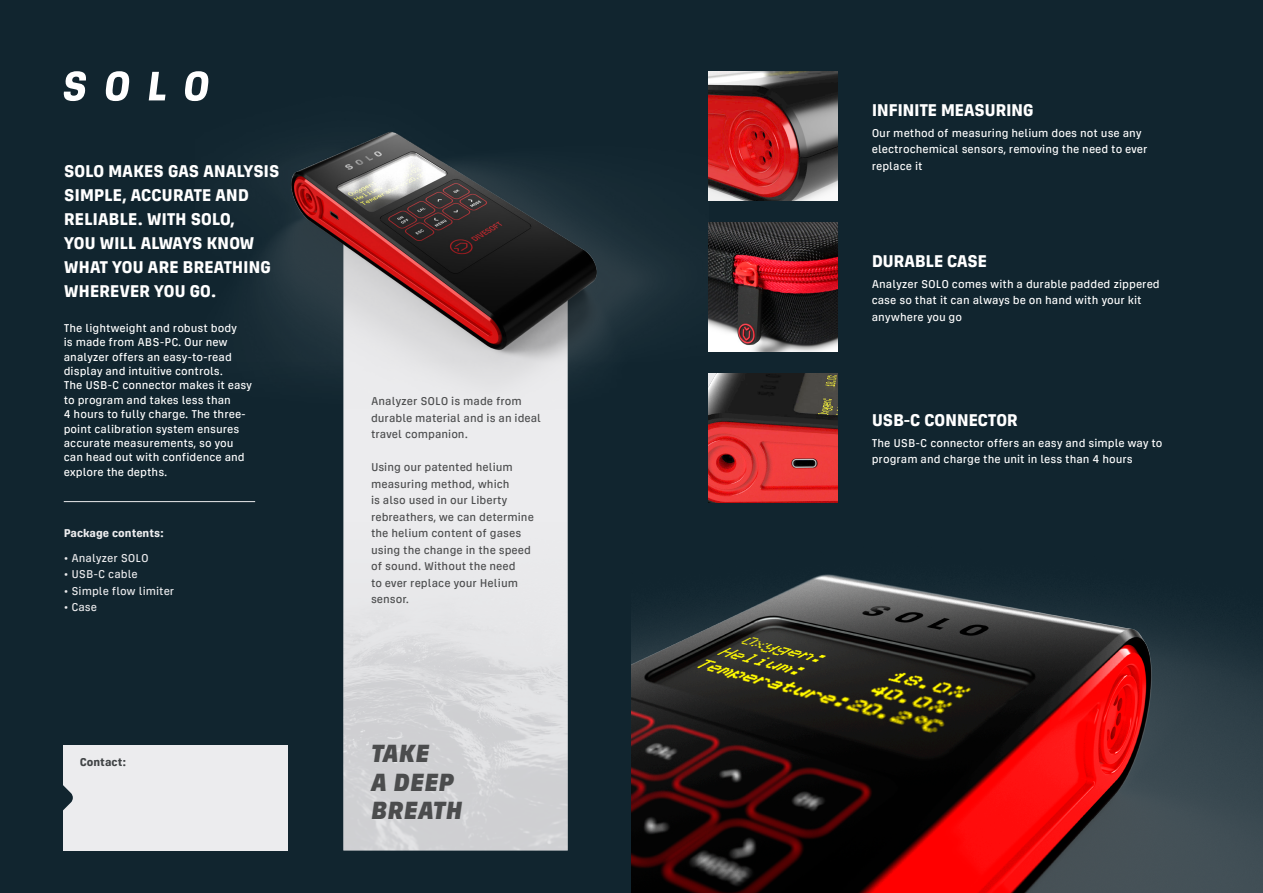
<style>
.page{position:relative;width:1263px;height:893px;background:#11252f}
.page>*{position:absolute;margin:0;border:0;box-sizing:border-box;transform-origin:0 0}
.t1{font:italic 900 26.25px/28.3px "Corridor";color:#4b4c4d}
.t2{font:700 18px/24px "Corridor";letter-spacing:-.025em;color:#fff}
.t3{font:500 12px/14.4px "Corridor";color:#fff}
.t4{font:500 12px/16.5px "Corridor";color:#4b4c4d}
.t5{font:500 12px "Corridor";color:#ececee}
.t6{font:700 12px "Corridor";color:#ececee}
.t7{font:700 12px "Corridor";color:#414446}
</style>
<div class="page">
<svg style="left:63px;top:71px;width:132px;height:30px"></svg>
<div style="left:343px;top:413px;width:225px;height:14px;background:#ececee"></div>
<img style="left:343px;top:427px;width:225px;height:423px">
<img style="left:195px;top:71px;width:486px;height:342px">
<img style="left:631px;top:574px;width:632px;height:319px">
<img style="left:708px;top:222px;width:130px;height:130px">
<img style="left:708px;top:71px;width:130px;height:130px">
<img style="left:708px;top:373px;width:130px;height:130px">
<hr style="left:64px;top:501px;width:191px;height:1px;background:#ececee">
<div style="left:64px;top:745px;width:224px;height:105px;background:#ececee"></div>
<svg style="left:63px;top:780px;width:10px;height:35px"></svg>
<p class="t2" style="left:64px;top:159px;width:218px">SOLO MAKES GAS ANALYSIS<br>SIMPLE, ACCURATE AND<br>RELIABLE. WITH SOLO,<br>YOU WILL ALWAYS KNOW<br>WHAT YOU ARE BREATHING<br>WHEREVER YOU GO.</p>
<p class="t3" style="left:64px;top:320px;width:190px">The lightweight and robust body<br>is made from ABS-PC. Our new analyzer offers an easy-to-read display and intuitive controls.<br>The USB-C connector makes it easy to program and takes less than<br>4 hours to fully charge. The three&shy;point calibration system ensures accurate measurements, so you can head out with confidence and explore the depths.</p>
<p class="t6" style="left:64px;top:526px;width:102px">Package contents:</p>
<p class="t5" style="left:64px;top:551px;width:86px">• Analyzer SOLO</p>
<p class="t5" style="left:64px;top:567px;width:75px">• USB-C cable</p>
<p class="t5" style="left:64px;top:584px;width:112px">• Simple flow limiter</p>
<p class="t5" style="left:64px;top:600px;width:35px">• Case</p>
<p class="t7" style="left:80px;top:756px;width:48px">Contact:</p>
<p class="t4" style="left:371px;top:393px;width:172px">Analyzer SOLO is made from durable material and is an ideal travel companion.</p>
<p class="t4" style="left:371px;top:459px;width:164px">Using our patented helium measuring method, which<br>is also used in our Liberty rebreathers, we can determine the helium content of gases using the change in the speed of sound. Without the need<br>to ever replace your Helium sensor.</p>
<p class="t1" style="left:371px;top:739px;width:93px">TAKE<br>A DEEP<br>BREATH</p>
<p class="t2" style="left:872px;top:98px;width:163px">INFINITE MEASURING</p>
<p class="t3" style="left:872px;top:124px;width:277px;line-height:16.5px">Our method of measuring helium does not use any electrochemical sensors, removing the need to ever replace it</p>
<p class="t2" style="left:872px;top:249px;width:117px">DURABLE CASE</p>
<p class="t3" style="left:872px;top:275px;width:290px;line-height:16.5px">Analyzer SOLO comes with a durable padded zippered case so that it can always be on hand with your kit anywhere you go</p>
<p class="t2" style="left:872px;top:408px;width:148px">USB-C CONNECTOR</p>
<p class="t3" style="left:872px;top:435px;width:292px;line-height:16.5px">The USB-C connector offers an easy and simple way to program and charge the unit in less than 4 hours</p>
</div>
